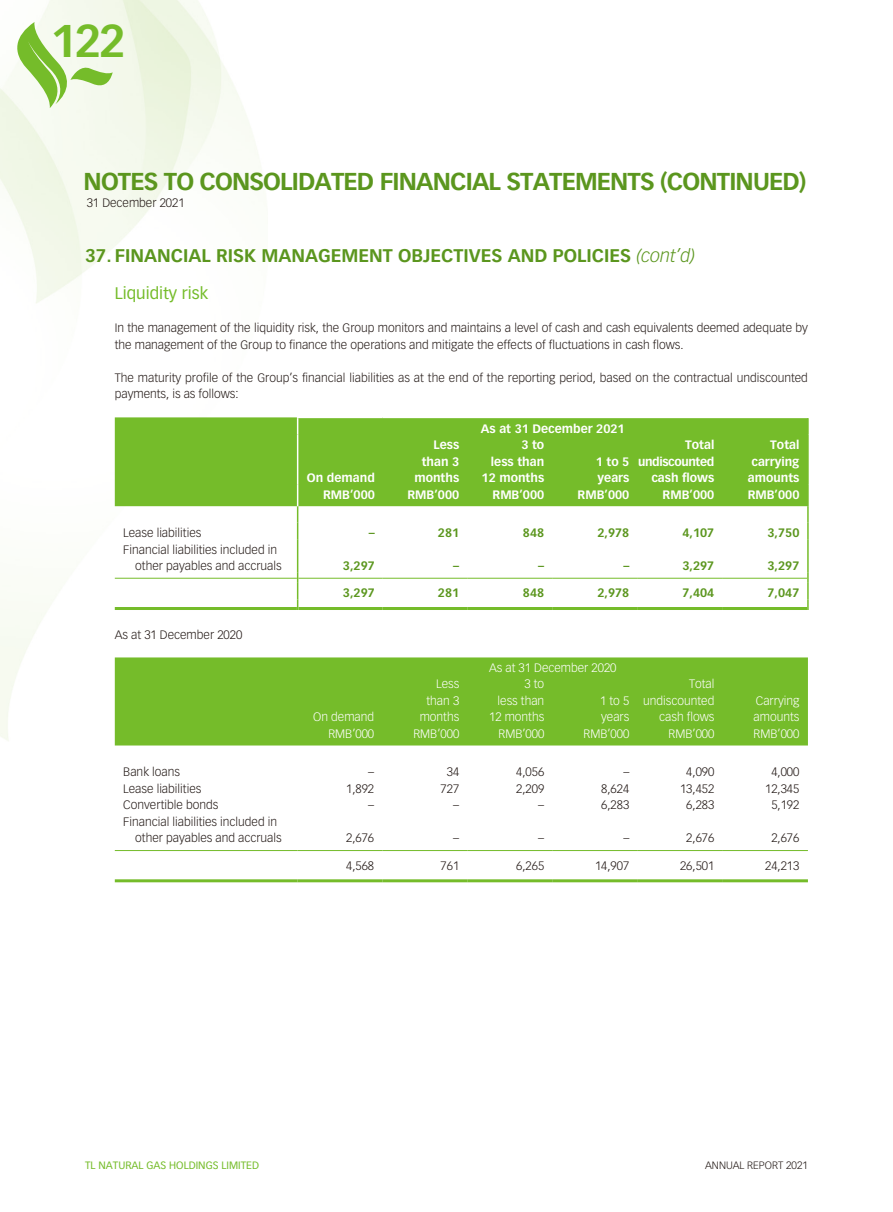
<style>
.page{position:relative;width:893px;height:1212px;background:#fff}
.page>*{position:absolute;margin:0;border:0;box-sizing:border-box;transform-origin:0 0}
.t1{font:700 45px "Vectora LT Std";color:#75bc2a}
.t2{font:700 24px "Vectora LT Std";letter-spacing:-.035em;color:#5b961e}
.t3{font:700 18px "Vectora LT Std";color:#5b961e}
.t4{font:16.5px "Vectora LT Std";color:#75bc2a}
.t5{font:300 12px/16.5px "Vectora LT Std";color:#231916}
.t6{font:700 12px/16.5px "Vectora LT Std";color:#fff;text-align:right}
.t7{font:300 12px/16.5px "Vectora LT Std";color:#fff;text-align:right}
.t8{font:700 12px "Vectora LT Std";color:#5b961e}
.t9{font:10.5px "Vectora LT Std";color:#75bc2a}
.t10{font:300 10.5px "Vectora LT Std";color:#231916}
.s1{font-weight:300;font-style:italic}
</style>
<div class="page">
<img style="left:0;top:0;width:268px;height:742px">
<svg style="left:12px;top:22px;width:101px;height:86px"></svg>
<div style="left:115px;top:417px;width:692px;height:89px;background:#75bc2a"></div>
<svg style="left:807px;top:506px;width:2px;height:33px"></svg>
<hr style="left:297px;top:539px;width:1px;height:33px;background:#75bc2a">
<hr style="left:807px;top:539px;width:2px;height:33px;background:#75bc2a">
<svg style="left:297px;top:572px;width:1px;height:38px"></svg>
<svg style="left:807px;top:572px;width:2px;height:38px"></svg>
<hr style="left:297px;top:417px;width:86px;height:1px;background:#fff">
<svg style="left:297px;top:418px;width:1px;height:17px"></svg>
<hr style="left:383px;top:417px;width:426px;height:1px;background:#fff">
<hr style="left:297px;top:435px;width:1px;height:49px;background:#fff">
<svg style="left:297px;top:484px;width:1px;height:55px"></svg>
<svg style="left:807px;top:418px;width:2px;height:17px"></svg>
<hr style="left:807px;top:435px;width:2px;height:49px;background:#75bc2a">
<hr style="left:807px;top:484px;width:2px;height:22px;background:#75bc2a">
<hr style="left:115px;top:578px;width:182px;height:1px;background:#75bc2a">
<hr style="left:298px;top:578px;width:85px;height:1px;background:#75bc2a">
<hr style="left:383px;top:578px;width:85px;height:1px;background:#75bc2a">
<hr style="left:468px;top:578px;width:85px;height:1px;background:#75bc2a">
<hr style="left:553px;top:578px;width:85px;height:1px;background:#75bc2a">
<hr style="left:638px;top:578px;width:85px;height:1px;background:#75bc2a">
<hr style="left:723px;top:578px;width:84px;height:1px;background:#75bc2a">
<hr style="left:115px;top:607px;width:182px;height:3px;background:#75bc2a">
<hr style="left:298px;top:607px;width:85px;height:3px;background:#75bc2a">
<hr style="left:383px;top:607px;width:85px;height:3px;background:#75bc2a">
<hr style="left:468px;top:607px;width:85px;height:3px;background:#75bc2a">
<hr style="left:553px;top:607px;width:85px;height:3px;background:#75bc2a">
<hr style="left:638px;top:607px;width:85px;height:3px;background:#75bc2a">
<hr style="left:723px;top:607px;width:84px;height:3px;background:#75bc2a">
<div style="left:115px;top:657px;width:693px;height:88px;background:#75bc2a"></div>
<hr style="left:115px;top:850px;width:183px;height:1px;background:#75bc2a">
<hr style="left:298px;top:850px;width:85px;height:1px;background:#75bc2a">
<hr style="left:383px;top:850px;width:85px;height:1px;background:#75bc2a">
<hr style="left:468px;top:850px;width:85px;height:1px;background:#75bc2a">
<hr style="left:553px;top:850px;width:85px;height:1px;background:#75bc2a">
<hr style="left:638px;top:850px;width:85px;height:1px;background:#75bc2a">
<hr style="left:723px;top:850px;width:85px;height:1px;background:#75bc2a">
<hr style="left:115px;top:879px;width:183px;height:3px;background:#75bc2a">
<hr style="left:298px;top:879px;width:85px;height:3px;background:#75bc2a">
<hr style="left:383px;top:879px;width:85px;height:3px;background:#75bc2a">
<hr style="left:468px;top:879px;width:85px;height:3px;background:#75bc2a">
<hr style="left:553px;top:879px;width:85px;height:3px;background:#75bc2a">
<hr style="left:638px;top:879px;width:85px;height:3px;background:#75bc2a">
<hr style="left:723px;top:879px;width:85px;height:3px;background:#75bc2a">
<h1 class="t1" style="left:50px;top:20px;width:77px">122</h1>
<h2 class="t2" style="left:84px;top:170px;width:724px">NOTES TO CONSOLIDATED FINANCIAL STATEMENTS (CONTINUED)</h2>
<p class="t5" style="left:87px;top:195px;width:99px">31 December 2021</p>
<h3 class="t3" style="left:85px;top:247px;width:612px">37. FINANCIAL RISK MANAGEMENT OBJECTIVES AND POLICIES <span class="s1">(cont’d)</span></h3>
<h3 class="t4" style="left:115px;top:285px;width:95px">Liquidity risk</h3>
<p class="t5" style="left:115px;top:320px;width:695px">In the management of the liquidity risk, the Group monitors and maintains a level of cash and cash equivalents deemed adequate by the management of the Group to finance the operations and mitigate the effects of fluctuations in cash flows.</p>
<p class="t5" style="left:115px;top:370px;width:695px">The maturity profile of the Group’s financial liabilities as at the end of the reporting period, based on the contractual undiscounted payments, is as follows:</p>
<p class="t6" style="left:481px;top:421px;width:145px">As at 31 December 2021</p>
<p class="t6" style="left:307px;top:470px;width:69px">On demand</p>
<p class="t6" style="left:414px;top:437px;width:46px">Less than 3 months</p>
<p class="t6" style="left:482px;top:437px;width:64px">3 to<br>less than<br>12 months</p>
<p class="t6" style="left:596px;top:454px;width:35px;text-align:left">1 to 5 years</p>
<p class="t6" style="left:638px;top:437px;width:78px">Total undiscounted cash flows</p>
<p class="t6" style="left:748px;top:437px;width:53px">Total carrying amounts</p>
<p class="t6" style="left:323px;top:487px;width:53px">RMB’000</p>
<p class="t6" style="left:407px;top:487px;width:53px">RMB’000</p>
<p class="t6" style="left:493px;top:487px;width:53px">RMB’000</p>
<p class="t6" style="left:578px;top:487px;width:53px">RMB’000</p>
<p class="t6" style="left:663px;top:487px;width:53px">RMB’000</p>
<p class="t6" style="left:748px;top:487px;width:53px">RMB’000</p>
<p class="t5" style="left:123px;top:525px;width:80px">Lease liabilities</p>
<p class="t8" style="left:369px;top:527px;width:7px">–</p>
<p class="t8" style="left:438px;top:527px;width:23px">281</p>
<p class="t8" style="left:523px;top:527px;width:23px">848</p>
<p class="t8" style="left:597px;top:527px;width:33px">2,978</p>
<p class="t8" style="left:682px;top:527px;width:33px">4,107</p>
<p class="t8" style="left:767px;top:527px;width:33px">3,750</p>
<p class="t5" style="left:135px;top:542px;width:148px;text-indent:-12px">Financial liabilities included in other payables and accruals</p>
<p class="t8" style="left:343px;top:560px;width:33px">3,297</p>
<p class="t8" style="left:453px;top:560px;width:7px">–</p>
<p class="t8" style="left:538px;top:560px;width:7px">–</p>
<p class="t8" style="left:623px;top:560px;width:7px">–</p>
<p class="t8" style="left:682px;top:560px;width:33px">3,297</p>
<p class="t8" style="left:767px;top:560px;width:33px">3,297</p>
<p class="t8" style="left:343px;top:587px;width:33px">3,297</p>
<p class="t8" style="left:438px;top:587px;width:23px">281</p>
<p class="t8" style="left:523px;top:587px;width:23px">848</p>
<p class="t8" style="left:597px;top:587px;width:33px">2,978</p>
<p class="t8" style="left:682px;top:587px;width:33px">7,404</p>
<p class="t8" style="left:767px;top:587px;width:33px">7,047</p>
<p class="t5" style="left:115px;top:627px;width:129px">As at 31 December 2020</p>
<p class="t7" style="left:313px;top:710px;width:62px">On demand</p>
<p class="t7" style="left:489px;top:660px;width:129px">As at 31 December 2020</p>
<p class="t7" style="left:420px;top:677px;width:41px">Less than 3 months</p>
<p class="t7" style="left:489px;top:677px;width:57px">3 to<br>less than<br>12 months</p>
<p class="t7" style="left:600px;top:693px;width:31px;text-align:left">1 to 5 years</p>
<p class="t7" style="left:643px;top:677px;width:73px">Total undiscounted cash flows</p>
<p class="t7" style="left:754px;top:693px;width:47px;text-align:left">Carrying amounts</p>
<p class="t7" style="left:328px;top:726px;width:47px">RMB’000</p>
<p class="t7" style="left:413px;top:726px;width:47px">RMB’000</p>
<p class="t7" style="left:498px;top:726px;width:47px">RMB’000</p>
<p class="t7" style="left:583px;top:726px;width:47px">RMB’000</p>
<p class="t7" style="left:668px;top:726px;width:47px">RMB’000</p>
<p class="t7" style="left:754px;top:726px;width:47px">RMB’000</p>
<p class="t5" style="left:123px;top:765px;width:58px">Bank loans</p>
<p class="t5" style="left:368px;top:765px;width:7px">–</p>
<p class="t5" style="left:447px;top:765px;width:14px">34</p>
<p class="t5" style="left:516px;top:765px;width:30px">4,056</p>
<p class="t5" style="left:623px;top:765px;width:7px">–</p>
<p class="t5" style="left:686px;top:765px;width:30px">4,090</p>
<p class="t5" style="left:771px;top:765px;width:30px">4,000</p>
<p class="t5" style="left:123px;top:781px;width:80px">Lease liabilities</p>
<p class="t5" style="left:346px;top:781px;width:30px">1,892</p>
<p class="t5" style="left:440px;top:781px;width:20px">727</p>
<p class="t5" style="left:516px;top:781px;width:30px">2,209</p>
<p class="t5" style="left:601px;top:781px;width:30px">8,624</p>
<p class="t5" style="left:680px;top:781px;width:36px">13,452</p>
<p class="t5" style="left:765px;top:781px;width:36px">12,345</p>
<p class="t5" style="left:123px;top:798px;width:96px">Convertible bonds</p>
<p class="t5" style="left:368px;top:798px;width:7px">–</p>
<p class="t5" style="left:453px;top:798px;width:7px">–</p>
<p class="t5" style="left:538px;top:798px;width:7px">–</p>
<p class="t5" style="left:601px;top:798px;width:30px">6,283</p>
<p class="t5" style="left:686px;top:798px;width:30px">6,283</p>
<p class="t5" style="left:771px;top:798px;width:30px">5,192</p>
<p class="t5" style="left:135px;top:814px;width:148px;text-indent:-12px">Financial liabilities included in other payables and accruals</p>
<p class="t5" style="left:346px;top:831px;width:30px">2,676</p>
<p class="t5" style="left:453px;top:831px;width:7px">–</p>
<p class="t5" style="left:538px;top:831px;width:7px">–</p>
<p class="t5" style="left:623px;top:831px;width:7px">–</p>
<p class="t5" style="left:686px;top:831px;width:30px">2,676</p>
<p class="t5" style="left:771px;top:831px;width:30px">2,676</p>
<p class="t5" style="left:346px;top:858px;width:30px">4,568</p>
<p class="t5" style="left:440px;top:858px;width:20px">761</p>
<p class="t5" style="left:516px;top:858px;width:30px">6,265</p>
<p class="t5" style="left:595px;top:858px;width:36px">14,907</p>
<p class="t5" style="left:680px;top:858px;width:36px">26,501</p>
<p class="t5" style="left:765px;top:858px;width:36px">24,213</p>
<p class="t9" style="left:85px;top:1160px;width:175px">TL NATURAL GAS HOLDINGS LIMITED</p>
<p class="t10" style="left:705px;top:1160px;width:104px">ANNUAL REPORT 2021</p>
</div>
